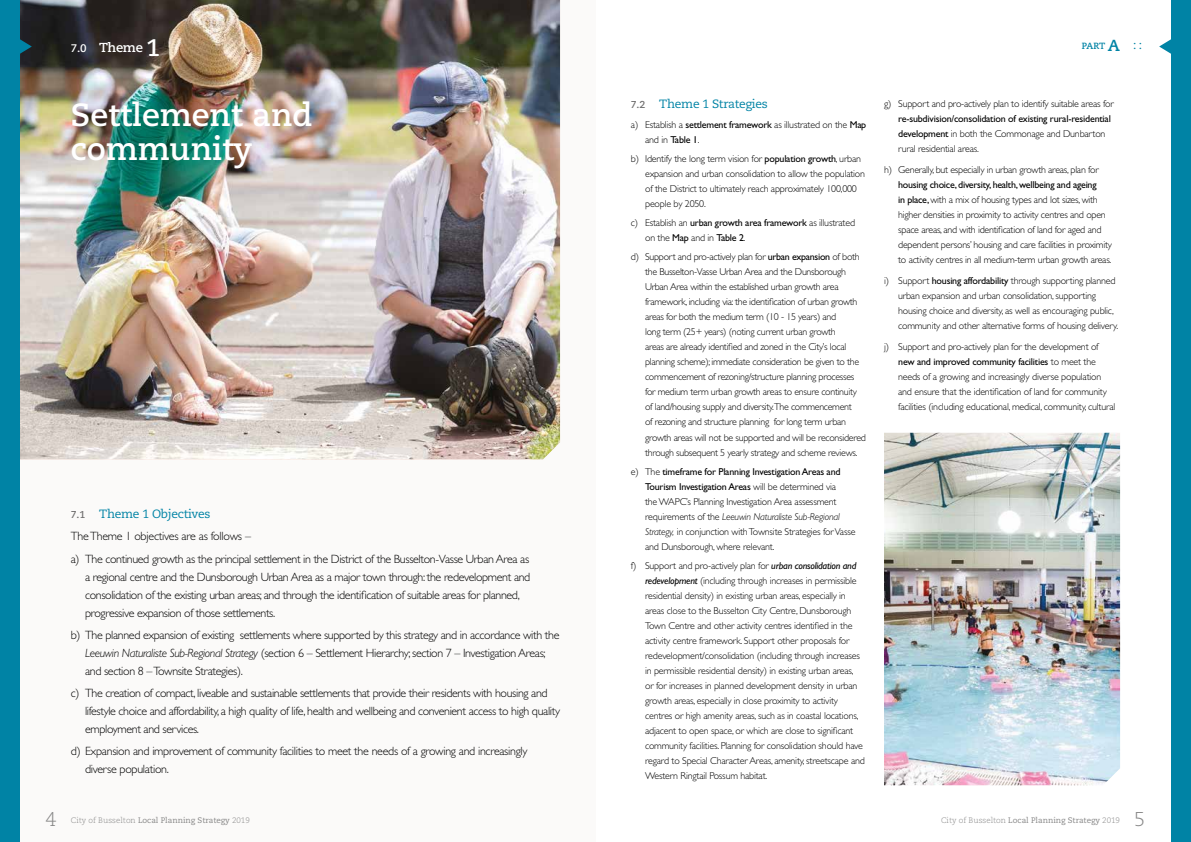
<style>
.page{position:relative;width:1191px;height:842px;background:#fff}
.page>*{position:absolute;margin:0;border:0;box-sizing:border-box;transform-origin:0 0}
.t1{font:700 32px/34px "Caecilia LT Std";color:#fff}
.t2{font:300 20px "Caecilia LT Std";color:#878787}
.t3{font:700 13px "Caecilia LT Std";letter-spacing:-.02em;color:#fff}
.t4{font:300 12px/18px "Gill Sans";letter-spacing:-.03em;color:#000}
.t5{font:12px "Caecilia LT Std";letter-spacing:-.02em;color:#0083a5}
.t6{font:300 10px/15px "Gill Sans";letter-spacing:-.02em;color:#000}
.t7{font:10px/15px "Gill Sans";letter-spacing:-.02em;color:#000}
.t8{font:700 9px "Caecilia LT Std";color:#0083a5}
.t9{font:8px "Caecilia LT Std";color:#878787}
.s1{font-size:11px}
.s2{font-size:24px}
.s3{font-weight:700;font-size:10px;color:#706f6f}
.s4{font-style:italic}
.s5{font-size:16px}
.s6{font-weight:400;font-size:12px}
.s7{font-weight:400}
.s8{font-weight:400;font-style:italic}
.s9{font-weight:300}
</style>
<div class="page">
<div style="left:0;top:0;width:595px;height:842px;background:#fbfaf9"></div>
<img style="left:20px;top:0;width:540px;height:459px">
<div style="left:0;top:0;width:20px;height:842px;background:#0083a5"></div>
<svg style="left:20px;top:33px;width:12px;height:27px"></svg>
<div style="left:1171px;top:0;width:20px;height:842px;background:#0083a5"></div>
<svg style="left:1159px;top:39px;width:12px;height:15px"></svg>
<img style="left:884px;top:433px;width:236px;height:352px">
<h3 class="t3" style="left:71px;top:40px;width:91px"><span class="s1">7.0</span> Theme <span class="s2">1</span></h3>
<h1 class="t1" style="left:71px;top:99px;width:243px">Settlement and community</h1>
<p class="t5" style="left:71px;top:507px;width:141px"><span class="s3">7.1</span> Theme 1 Objectives</p>
<p class="t4" style="left:71px;top:525px;width:460px;line-height:22.2px">The Theme 1 objectives are as follows –<br>a) The continued growth as the principal settlement in the District of the Busselton-Vasse Urban Area as</p>
<p class="t4" style="left:85px;top:568px;width:447px">a regional centre and the Dunsborough Urban Area as a major town through: the redevelopment and consolidation of the existing urban areas; and through the identification of suitable areas for planned, progressive expansion of those settlements.</p>
<p class="t4" style="left:85px;top:626px;width:476px;text-indent:-14px">b) The planned expansion of existing settlements where supported by this strategy and in accordance with the<br><span class="s4">Leeuwin Naturaliste Sub-Regional Strategy</span> (section 6 – Settlement Hierarchy; section 7 – Investigation Areas; and section 8 – Townsite Strategies).</p>
<p class="t4" style="left:85px;top:684px;width:476px;text-indent:-14px">c) The creation of compact, liveable and sustainable settlements that provide their residents with housing and lifestyle choice and affordability, a high quality of life, health and wellbeing and convenient access to high quality employment and services.</p>
<p class="t4" style="left:85px;top:742px;width:444px;text-indent:-14px">d) Expansion and improvement of community facilities to meet the needs of a growing and increasingly diverse population.</p>
<p class="t8" style="left:1081px;top:41px;width:62px">PART <span class="s5">A</span> <span class="s6">: :</span></p>
<p class="t5" style="left:631px;top:97px;width:138px"><span class="s3">7.2</span> Theme 1 Strategies</p>
<p class="t6" style="left:645px;top:117px;width:223px;text-indent:-14px">a) Establish a <span class="s7">settlement framework</span> as illustrated on the <span class="s7">Map </span>and in <span class="s7">Table 1</span>.</p>
<p class="t6" style="left:645px;top:151px;width:221px;text-indent:-14px">b) Identify the long term vision for <span class="s7">population growth</span>, urban expansion and urban consolidation to allow the population of the District to ultimately reach approximately 100,000 people by 2050.</p>
<p class="t6" style="left:645px;top:215px;width:211px;text-indent:-14px">c) Establish an <span class="s7">urban growth area framework</span> as illustrated on the <span class="s7">Map</span> and in <span class="s7">Table 2</span>.</p>
<p class="t6" style="left:645px;top:250px;width:222px;text-indent:-14px">d) Support and pro-actively plan for <span class="s7">urban expansion</span> of both the Busselton-Vasse Urban Area and the Dunsborough Urban Area within the established urban growth area framework, including via: the identification of urban growth areas for both the medium term (10 - 15 years) and<br>long term (25+ years) (noting current urban growth<br>areas are already identified and zoned in the City’s local planning scheme); immediate consideration be given to the commencement of rezoning/structure planning processes for medium term urban growth areas to ensure continuity of land/housing supply and diversity.The commencement<br>of rezoning and structure planning for long term urban growth areas will not be supported and will be reconsidered through subsequent 5 yearly strategy and scheme reviews.</p>
<p class="t6" style="left:645px;top:464px;width:212px;text-indent:-14px">e) The <span class="s7">timeframe for Planning Investigation Areas and Tourism Investigation Areas</span> will be determined via<br>the WAPC’s Planning Investigation Area assessment requirements of the <span class="s4">Leeuwin Naturaliste Sub-Regional Strategy,</span> in conjunction with Townsite Strategies for Vasse and Dunsborough, where relevant.</p>
<p class="t6" style="left:645px;top:558px;width:221px;text-indent:-14px">f) Support and pro-actively plan for <span class="s8">urban consolidation and redevelopment</span> (including through increases in permissible residential density) in existing urban areas, especially in areas close to the Busselton City Centre, Dunsborough Town Centre and other activity centres identified in the activity centre framework. Support other proposals for redevelopment/consolidation (including through increases in permissible residential density) in existing urban areas,<br>or for increases in planned development density in urban growth areas, especially in close proximity to activity centres or high amenity areas, such as in coastal locations, adjacent to open space, or which are close to significant community facilities. Planning for consolidation should have regard to Special Character Areas, amenity, streetscape and Western Ringtail Possum habitat.</p>
<p class="t6" style="left:884px;top:96px;width:231px">g) Support and pro-actively plan to identify suitable areas for</p>
<p class="t7" style="left:898px;top:111px;width:214px">re-subdivision/consolidation of existing rural-residential development <span class="s9">in both the Commonage and Dunbarton rural residential areas.</span></p>
<p class="t6" style="left:884px;top:162px;width:216px">h) Generally, but especially in urban growth areas, plan for</p>
<p class="t6" style="left:898px;top:177px;width:215px"><span class="s7">housing choice, diversity, health, wellbeing and ageing<br>in place,</span> with a mix of housing types and lot sizes, with higher densities in proximity to activity centres and open space areas, and with identification of land for aged and dependent persons’ housing and care facilities in proximity to activity centres in all medium-term urban growth areas.</p>
<p class="t6" style="left:898px;top:273px;width:221px;text-indent:-14px">i) Support <span class="s7">housing affordability</span> through supporting planned urban expansion and urban consolidation, supporting housing choice and diversity, as well as encouraging public, community and other alternative forms of housing delivery.</p>
<p class="t6" style="left:898px;top:339px;width:219px;text-indent:-14px">j) Support and pro-actively plan for the development of <span class="s7">new and improved community facilities</span> to meet the needs of a growing and increasingly diverse population and ensure that the identification of land for community facilities (including educational, medical, community, cultural</p>
<h2 class="t2" style="left:46px;top:808px;width:13px">4</h2>
<p class="t9" style="left:71px;top:816px;width:180px"><span class="s9">City of Busselton</span> Local Planning Strategy <span class="s9">2019</span></p>
<p class="t9" style="left:941px;top:816px;width:180px"><span class="s9">City of Busselton</span> Local Planning Strategy <span class="s9">2019</span></p>
<h2 class="t2" style="left:1134px;top:808px;width:13px">5</h2>
</div>
